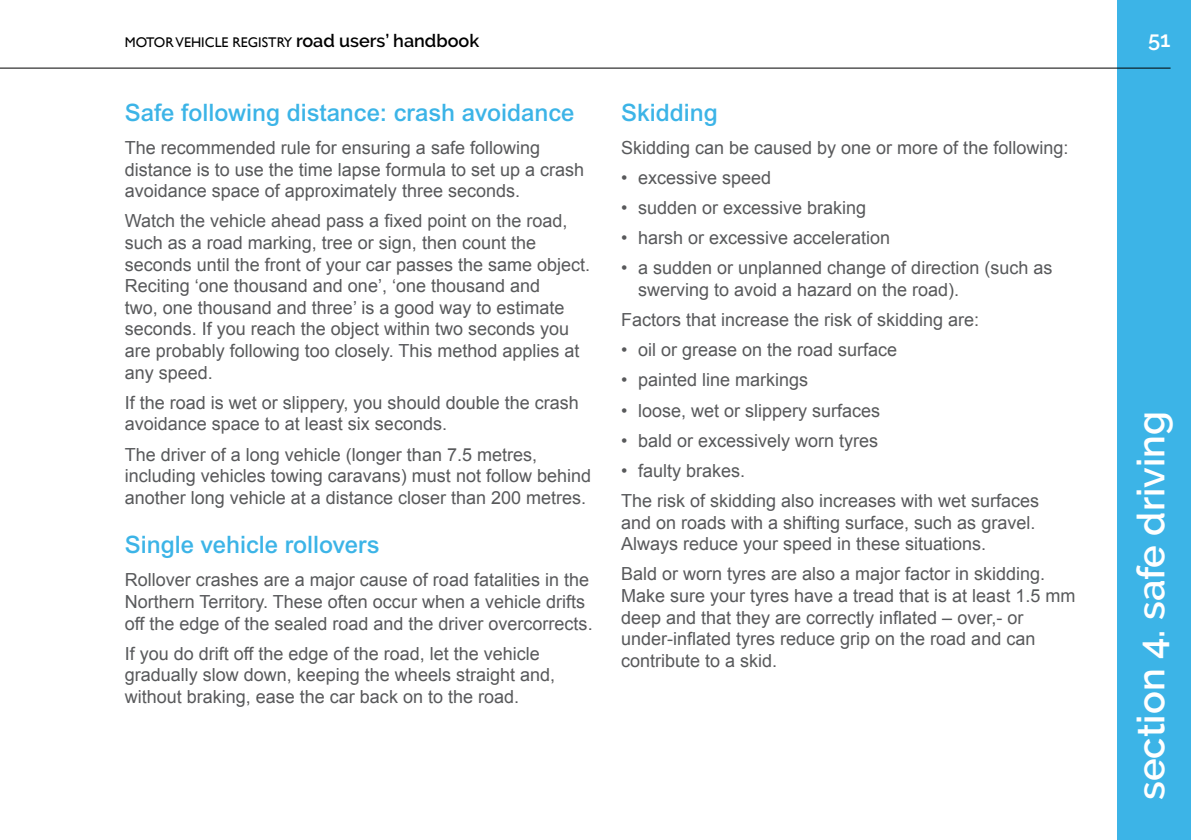
<style>
.page{position:relative;width:1191px;height:840px;background:#fff}
.page>*{position:absolute;margin:0;border:0;box-sizing:border-box;transform-origin:0 0}
.t1{font:600 38px "Raleway";color:#fff}
.t2{font:500 24px "Arial";color:#3cb4e7}
.t3{font:600 22px "Raleway";color:#fff}
.t4{font:18px/21.6px "Arial";color:#58595b}
.t5{font:14px "Gill Sans";color:#000}
.s1{font-family:"Raleway";font-weight:600;font-size:18px}
</style>
<div class="page">
<div style="left:1117px;top:0;width:74px;height:839px;background:#3cb4e7"></div>
<hr style="left:0;top:68px;width:1170px;height:1px;background:#000">
<p class="t5" style="left:125px;top:34px;width:356px">MOTOR VEHICLE REGISTRY <span class="s1">road users’ handbook</span></p>
<h2 class="t2" style="left:125px;top:98px;width:451px">Safe following distance: crash avoidance</h2>
<p class="t4" style="left:125px;top:137px;width:461px">The recommended rule for ensuring a safe following distance is to use the time lapse formula to set up a crash avoidance space of approximately three seconds.</p>
<p class="t4" style="left:125px;top:210px;width:467px">Watch the vehicle ahead pass a fixed point on the road, such as a road marking, tree or sign, then count the seconds until the front of your car passes the same object.<br>Reciting ‘one thousand and one’, ‘one thousand and<br>two, one thousand and three’ is a good way to estimate seconds. If you reach the object within two seconds you are probably following too closely. This method applies at any speed.</p>
<p class="t4" style="left:125px;top:391px;width:455px">If the road is wet or slippery, you should double the crash avoidance space to at least six seconds.</p>
<p class="t4" style="left:125px;top:443px;width:468px">The driver of a long vehicle (longer than 7.5 metres, including vehicles towing caravans) must not follow behind another long vehicle at a distance closer than 200 metres.</p>
<h2 class="t2" style="left:125px;top:530px;width:256px">Single vehicle rollovers</h2>
<p class="t4" style="left:125px;top:569px;width:469px">Rollover crashes are a major cause of road fatalities in the<br>Northern Territory. These often occur when a vehicle drifts off the edge of the sealed road and the driver overcorrects.</p>
<p class="t4" style="left:125px;top:642px;width:432px">If you do drift off the edge of the road, let the vehicle gradually slow down, keeping the wheels straight and, without braking, ease the car back on to the road.</p>
<h2 class="t2" style="left:621px;top:98px;width:98px">Skidding</h2>
<p class="t4" style="left:621px;top:137px;width:449px">Skidding can be caused by one or more of the following:</p>
<p class="t4" style="left:621px;top:167px;width:152px">• excessive speed</p>
<p class="t4" style="left:621px;top:197px;width:247px">• sudden or excessive braking</p>
<p class="t4" style="left:621px;top:227px;width:271px">• harsh or excessive acceleration</p>
<p class="t4" style="left:638px;top:257px;width:416px;text-indent:-17px">• a sudden or unplanned change of direction (such as swerving to avoid a hazard on the road).</p>
<p class="t4" style="left:621px;top:309px;width:360px">Factors that increase the risk of skidding are:</p>
<p class="t4" style="left:621px;top:339px;width:278px">• oil or grease on the road surface</p>
<p class="t4" style="left:621px;top:369px;width:189px">• painted line markings</p>
<p class="t4" style="left:621px;top:399px;width:261px">• loose, wet or slippery surfaces</p>
<p class="t4" style="left:621px;top:429px;width:259px">• bald or excessively worn tyres</p>
<p class="t4" style="left:621px;top:455px;width:420px;line-height:30px">• faulty brakes.<br>The risk of skidding also increases with wet surfaces</p>
<p class="t4" style="left:621px;top:511px;width:416px">and on roads with a shifting surface, such as gravel.<br>Always reduce your speed in these situations.</p>
<p class="t4" style="left:621px;top:563px;width:456px">Bald or worn tyres are also a major factor in skidding.<br>Make sure your tyres have a tread that is at least 1.5 mm deep and that they are correctly inflated – over,- or under-inflated tyres reduce grip on the road and can contribute to a skid.</p>
<p class="t3" style="left:1148px;top:27px;width:24px">51</p>
<h1 class="t1" style="left:1129px;top:799px;width:390px;rotate:-90deg">section 4. safe driving</h1>
</div>
